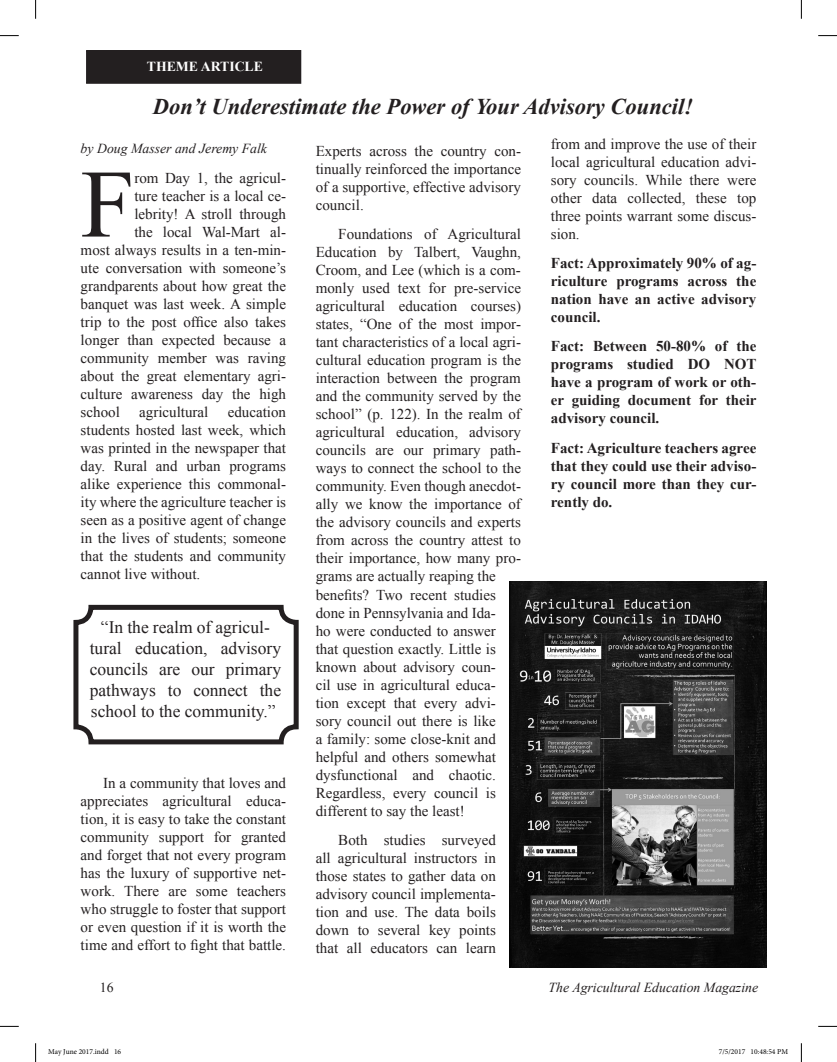
<style>
.page{position:relative;width:837px;height:1062px;background:#fff}
.page>*{position:absolute;margin:0;border:0;box-sizing:border-box;transform-origin:0 0}
.t1{font:96.5px "Times New Roman";color:#231f20}
.t2{font:italic 700 22.5px "Times New Roman";color:#231f20}
.t3{font:17.5px/21px "Times New Roman";color:#231f20;text-align:center}
.t4{font:15px/18px "Times New Roman";color:#231f20;text-align:justify}
.t5{font:700 15px/18px "Times New Roman";color:#231f20;text-align:justify}
.t6{font:italic 13.75px "Times New Roman";color:#231f20}
.t7{font:700 13.75px "Times New Roman";color:#fff}
.t8{font:13.75px "Times New Roman";color:#231f20}
.t9{font:7.5px "Minion Pro";color:#000}
</style>
<div class="page">
<div style="left:87px;top:51px;width:213px;height:32px;background:#231f20"></div>
<div style="left:86px;top:50px;width:215px;height:34px;border:1px solid #231f20"></div>
<img style="left:509px;top:581px;width:257px;height:386px">
<div style="left:73px;top:604px;width:225px;height:140px;border:5px solid #231f20;border-radius:15px"></div>
<svg style="left:0;top:35px;width:19px;height:1px"></svg>
<svg style="left:818px;top:35px;width:18px;height:1px"></svg>
<svg style="left:0;top:1025px;width:19px;height:1px"></svg>
<svg style="left:818px;top:1025px;width:18px;height:1px"></svg>
<svg style="left:35px;top:0;width:1px;height:19px"></svg>
<svg style="left:35px;top:1043px;width:1px;height:18px"></svg>
<svg style="left:800px;top:0;width:1px;height:19px"></svg>
<svg style="left:800px;top:1043px;width:1px;height:18px"></svg>
<p class="t7" style="left:147px;top:57px;width:118px">THEME ARTICLE</p>
<h2 class="t2" style="left:153px;top:91px;width:541px">Don’t Underestimate the Power of Your Advisory Council!</h2>
<p class="t4" style="left:315px;top:142px;width:207px">Experts across the country con&shy;tinually reinforced the importance of a supportive, effective advisory council.</p>
<p class="t4" style="left:315px;top:225px;width:207px;text-align:left;text-indent:22px">Foundations of Agricultural<br>Education by Talbert, Vaughn,<br>Croom, and Lee (which is a com&shy;monly used text for pre-service agricultural education courses) states, “One of the most impor&shy;tant characteristics of a local agri&shy;cultural education program is the interaction between the program and the community served by the school” (p. 122). In the realm of agricultural education, advisory councils are our primary path&shy;ways to connect the school to the community. Even though anecdot&shy;ally we know the importance of the advisory councils and experts from across the country attest to their importance, how many pro&shy;grams are actually reaping the benefits? Two recent studies done in Pennsylvania and Ida-<br>ho were conducted to answer that question exactly. Little is known about advisory coun-<br>cil use in agricultural educa&shy;tion except that every advi&shy;sory council out there is like<br>a family: some close-knit and helpful and others somewhat dysfunctional and chaotic.<br>Regardless, every council is different to say the least!</p>
<p class="t4" style="left:315px;top:830px;width:182px;text-indent:22px">Both studies surveyed all agricultural instructors in those states to gather data on advisory council implementa&shy;tion and use. The data boils down to several key points that all educators can learn</p>
<p class="t4" style="left:550px;top:134px;width:207px">from and improve the use of their local agricultural education advi&shy;sory councils. While there were other data collected, these top three points warrant some discus&shy;sion.</p>
<p class="t5" style="left:550px;top:253px;width:207px">Fact: Approximately 90% of ag&shy;riculture programs across the nation have an active advisory council.</p>
<p class="t5" style="left:550px;top:337px;width:207px">Fact: Between 50-80% of the programs studied DO NOT have a program of work or oth&shy;er guiding document for their advisory council.</p>
<p class="t5" style="left:550px;top:438px;width:207px">Fact: Agriculture teachers agree that they could use their adviso&shy;ry council more than they cur&shy;rently do.</p>
<p class="t6" style="left:81px;top:139px;width:188px">by Doug Masser and Jeremy Falk</p>
<h1 class="t1" style="left:81px;top:139px;width:55px">F</h1>
<p class="t4" style="left:134px;top:168px;width:153px">rom Day 1, the agricul-</p>
<p class="t4" style="left:134px;top:186px;width:153px">ture teacher is a local ce-</p>
<p class="t4" style="left:134px;top:204px;width:153px">lebrity! A stroll through</p>
<p class="t4" style="left:134px;top:222px;width:153px">the local Wal-Mart al-</p>
<p class="t4" style="left:81px;top:240px;width:207px">most always results in a ten-min-</p>
<p class="t4" style="left:81px;top:258px;width:207px">ute conversation with someone’s</p>
<p class="t4" style="left:81px;top:276px;width:207px">grandparents about how great the</p>
<p class="t4" style="left:81px;top:294px;width:207px">banquet was last week. A simple</p>
<p class="t4" style="left:81px;top:312px;width:207px">trip to the post office also takes</p>
<p class="t4" style="left:81px;top:330px;width:207px">longer than expected because a</p>
<p class="t4" style="left:81px;top:348px;width:207px">community member was raving</p>
<p class="t4" style="left:81px;top:366px;width:207px">about the great elementary agri-</p>
<p class="t4" style="left:81px;top:384px;width:207px">culture awareness day the high</p>
<p class="t4" style="left:81px;top:402px;width:41px">school</p>
<p class="t4" style="left:139px;top:402px;width:71px">agricultural</p>
<p class="t4" style="left:81px;top:402px;width:207px;text-indent:147px">education students hosted last week, which was printed in the newspaper that day. Rural and urban programs alike experience this commonal&shy;ity where the agriculture teacher is seen as a positive agent of change in the lives of students; someone that the students and community cannot live without.</p>
<p class="t3" style="left:90px;top:616px;width:193px">“In the realm of agricul&shy;tural education, advisory councils are our primary pathways to connect the school to the community.”</p>
<p class="t4" style="left:81px;top:773px;width:207px;text-indent:22px">In a community that loves and appreciates agricultural educa&shy;tion, it is easy to take the constant community support for granted and forget that not every program has the luxury of supportive net&shy;work. There are some teachers who struggle to foster that support or even question if it is worth the time and effort to fight that battle.</p>
<p class="t8" style="left:100px;top:977px;width:15px">16</p>
<p class="t6" style="left:548px;top:977px;width:211px">The Agricultural Education Magazine</p>
<p class="t9" style="left:48px;top:1046px;width:75px">May June 2017.indd 16</p>
<p class="t9" style="left:718px;top:1046px;width:71px">7/5/2017 10:48:54 PM</p>
</div>
